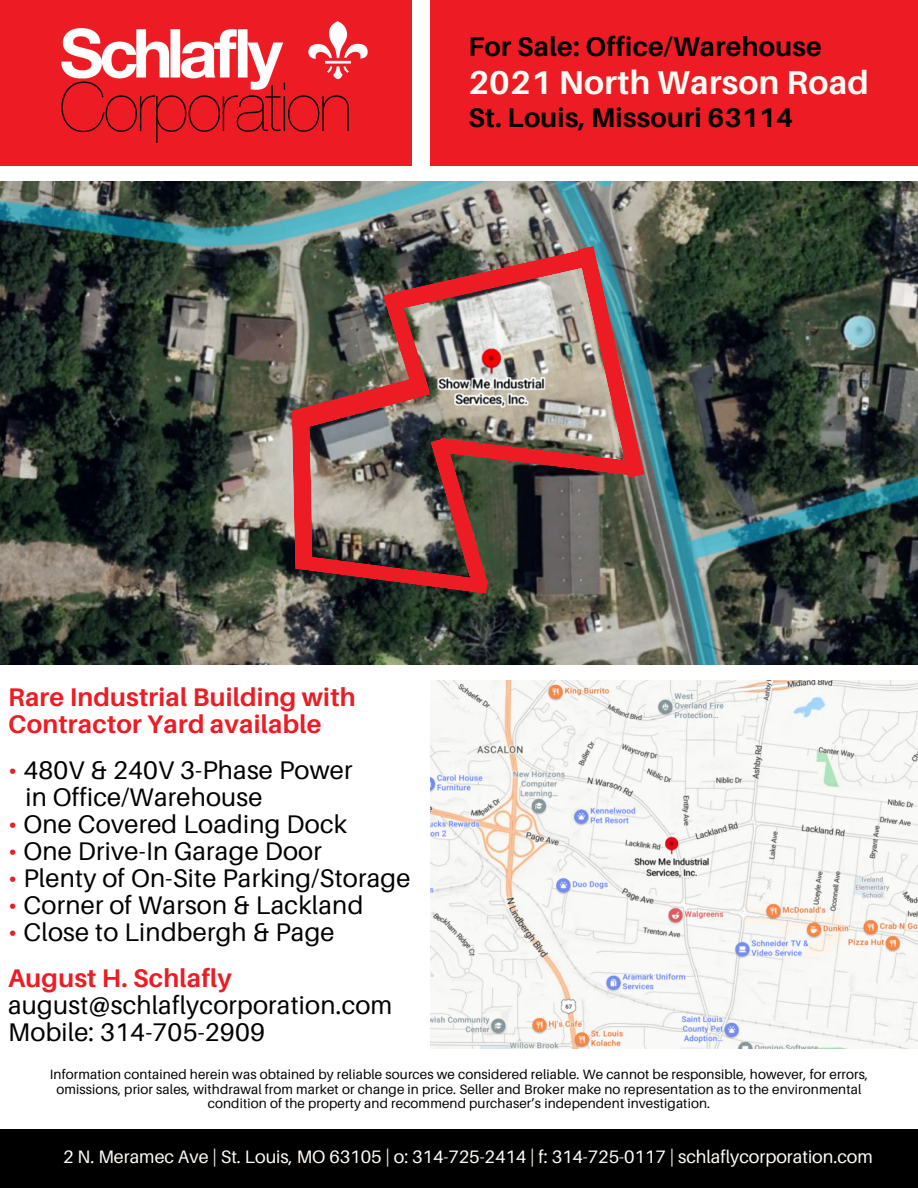
<style>
.page{position:relative;width:918px;height:1188px;background:#fff}
.page>*{position:absolute;margin:0;border:0;box-sizing:border-box;transform-origin:0 0}
.t1{font:700 33px "Aileron";letter-spacing:.01em;color:#fffbf5}
.t2{font:700 27px "Aileron";letter-spacing:.01em;color:#000}
.t3{font:25.5px/27px "Aileron";letter-spacing:.01em;color:#000}
.t4{font:700 25.5px/27px "Aileron";letter-spacing:.01em;color:#ed1c24}
.t5{font:18px "Aileron";color:#fffbf5}
.t6{font:13.5px/14.7px "Aileron";letter-spacing:.01em;color:#000;text-align:center}
.s1{color:#ed1c24}
.s2{font-weight:700;color:#ed1c24}
</style>
<div class="page">
<div style="left:430px;top:0;width:488px;height:165px;background:#ed1c24"></div>
<div style="left:0;top:0;width:412px;height:165px;background:#ed1c24"></div>
<div style="left:0;top:1129px;width:918px;height:59px;background:#000"></div>
<img style="left:61px;top:28px;width:288px;height:115px">
<img style="left:308px;top:21px;width:60px;height:59px">
<img style="left:0;top:181px;width:918px;height:484px">
<img style="left:430px;top:681px;width:488px;height:367px">
<img style="left:292px;top:246px;width:353px;height:348px">
<p class="t2" style="left:468px;top:30px;width:355px">For Sale: Office/Warehouse</p>
<p class="t1" style="left:468px;top:62px;width:402px">2021 North Warson Road</p>
<p class="t2" style="left:468px;top:101px;width:326px">St. Louis, Missouri 63114</p>
<h1 class="t4" style="left:8px;top:683px;width:349px">Rare Industrial Building with<br>Contractor Yard available</h1>
<h2 class="t3" style="left:25px;top:756px;width:329px;text-indent:-17px"><span class="s1">•</span> 480V &amp; 240V 3-Phase Power in Office/Warehouse</h2>
<h2 class="t3" style="left:8px;top:810px;width:340px"><span class="s1">•</span> One Covered Loading Dock</h2>
<h2 class="t3" style="left:8px;top:837px;width:315px"><span class="s1">•</span> One Drive-In Garage Door</h2>
<h2 class="t3" style="left:8px;top:864px;width:404px"><span class="s1">•</span> Plenty of On-Site Parking/Storage</h2>
<h2 class="t3" style="left:8px;top:891px;width:357px"><span class="s1">•</span> Corner of Warson &amp; Lackland</h2>
<h2 class="t3" style="left:8px;top:918px;width:328px"><span class="s1">•</span> Close to Lindbergh &amp; Page</h2>
<h2 class="t3" style="left:8px;top:964px;width:386px"><span class="s2">August H. Schlafly </span>august@schlaflycorporation.com<br>Mobile: 314-705-2909</h2>
<p class="t6" style="left:50px;top:1067px;width:820px">Information contained herein was obtained by reliable sources we considered reliable. We cannot be responsible, however, for errors, omissions, prior sales, withdrawal from market or change in price. Seller and Broker make no representation as to the environmental condition of the property and recommend purchaser’s independent investigation.</p>
<h3 class="t5" style="left:63px;top:1145px;width:811px">2 N. Meramec Ave | St. Louis, MO 63105 | o: 314-725-2414 | f: 314-725-0117 | schlaflycorporation.com</h3>
</div>
